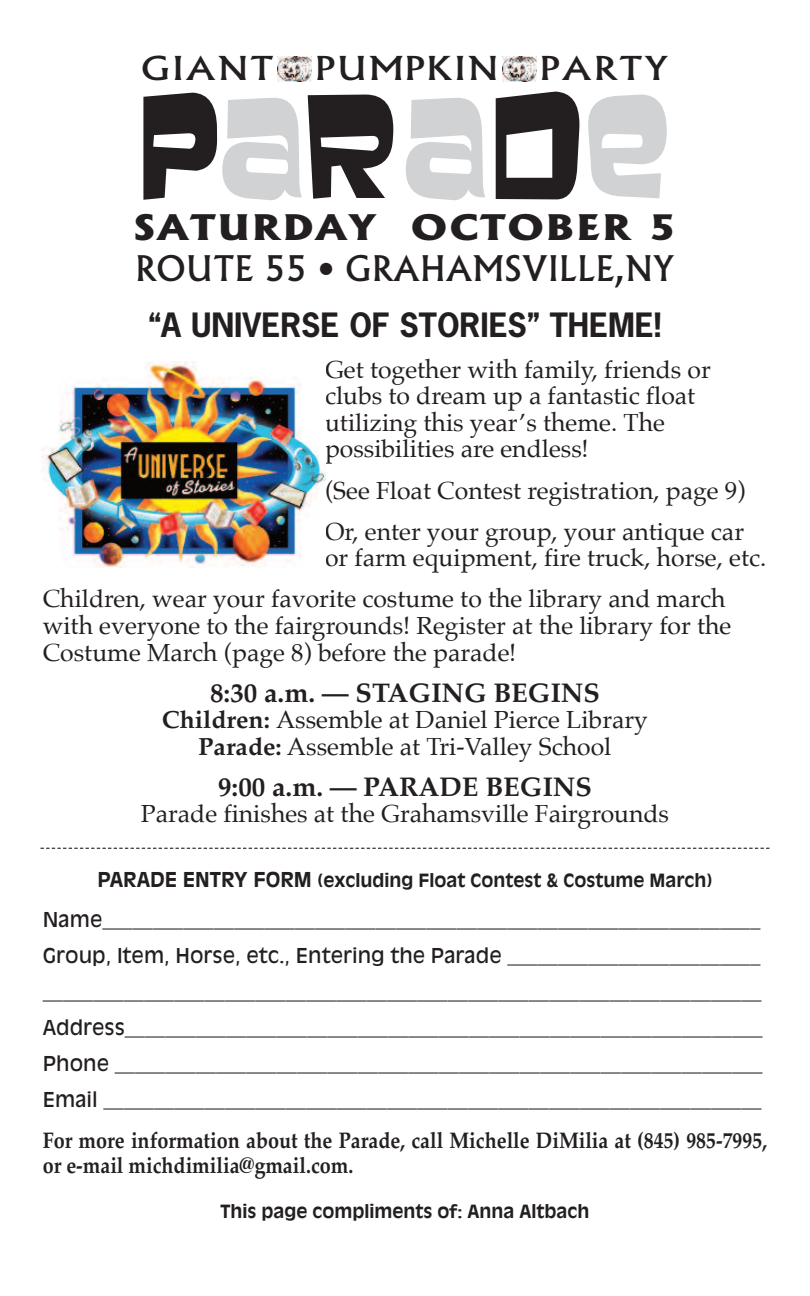
<style>
.page{position:relative;width:810px;height:1296px;background:#fff}
.page>*{position:absolute;margin:0;border:0;box-sizing:border-box;transform-origin:0 0}
.t1{font:129.6px "Baveuse";color:#231f20;scale:.83 1}
.t2{font:500 33.75px "Albertus";letter-spacing:.005em;color:#231f20}
.t3{font:800 33.75px "Albertus";letter-spacing:.045em;color:#231f20;scale:1.2 1}
.t4{font:700 31.5px "News Gothic";color:#231f20}
.t5{font:500 31.5px "Albertus";letter-spacing:.045em;color:#231f20;scale:1.2 1}
.t6{font:700 27px "Palatino";color:#231f20}
.t7{font:24.75px/26.6px "Palatino";color:#231f20}
.t8{font:700 22.5px/24.8px "Palatino";color:#231f20;scale:.88 1}
.t9{font:20.25px/36px "Antique Olive";color:#231f20;text-align:justify}
.t10{font:700 18px "Antique Olive";color:#231f20}
.s1{color:#d1d2d4}
.s2{font-weight:700}
.s3{font-size:20.25px}
</style>
<div class="page">
<img style="left:41px;top:361px;width:284px;height:206px">
<svg style="left:40px;top:848px;width:730px;height:1px"></svg>
<img style="left:278px;top:57px;width:33px;height:24px">
<img style="left:503px;top:57px;width:33px;height:24px">
<p class="t5" style="left:141px;top:51px;width:112px">GIANT</p>
<p class="t5" style="left:316px;top:51px;width:153px">PUMPKIN</p>
<p class="t5" style="left:541px;top:51px;width:108px">PARTY</p>
<h1 class="t1" style="left:138px;top:69px;width:645px">P<span class="s1">A</span>R<span class="s1">A</span>D<span class="s1">E</span></h1>
<h2 class="t3" style="left:411px;top:209px;width:223px">OCTOBER 5</h2>
<h2 class="t2" style="left:135px;top:250px;width:541px">ROUTE 55 • GRAHAMSVILLE,NY</h2>
<p class="t4" style="left:148px;top:307px;width:515px">“A UNIVERSE OF STORIES” THEME!</p>
<p class="t7" style="left:325px;top:358px;width:387px">Get together with family, friends or clubs to dream up a fantastic float utilizing this year’s theme. The possibilities are endless!</p>
<p class="t7" style="left:325px;top:471px;width:422px;line-height:41.2px">(See Float Contest registration, page 9)<br>Or, enter your group, your antique car</p>
<p class="t7" style="left:43px;top:539px;width:725px;line-height:41.2px;text-indent:282px">or farm equipment, fire truck, horse, etc.<br>Children, wear your favorite costume to the library and march</p>
<p class="t7" style="left:43px;top:614px;width:690px">with everyone to the fairgrounds! Register at the library for the<br>Costume March (page 8) before the parade!</p>
<p class="t6" style="left:210px;top:679px;width:391px">8:30 a.m. — STAGING BEGINS</p>
<p class="t7" style="left:162px;top:708px;width:488px;text-align:center"><span class="s2">Children:</span> Assemble at Daniel Pierce Library<br><span class="s2">Parade:</span> Assemble at Tri-Valley School</p>
<p class="t6" style="left:218px;top:774px;width:375px">9:00 a.m. — PARADE BEGINS</p>
<p class="t7" style="left:141px;top:802px;width:530px">Parade finishes at the Grahamsville Fairgrounds</p>
<h2 class="t3" style="left:134px;top:209px;width:203px">SATURDAY</h2>
<p class="t10" style="left:97px;top:873px;width:617px"><span class="s3">PARADE ENTRY FORM</span> (excluding Float Contest &amp; Costume March)</p>
<p class="t9" style="left:43px;top:903px;width:722px">Name_________________________________________________________________ Group, Item, Horse, etc., Entering the Parade _________________________ _______________________________________________________________________ Address_______________________________________________________________ Phone ________________________________________________________________ Email _________________________________________________________________</p>
<p class="t8" style="left:43px;top:1129px;width:825px">For more information about the Parade, call Michelle DiMilia at (845) 985-7995, or e-mail michdimilia@gmail.com.</p>
<p class="t10" style="left:220px;top:1204px;width:371px">This page compliments of: Anna Altbach</p>
</div>
